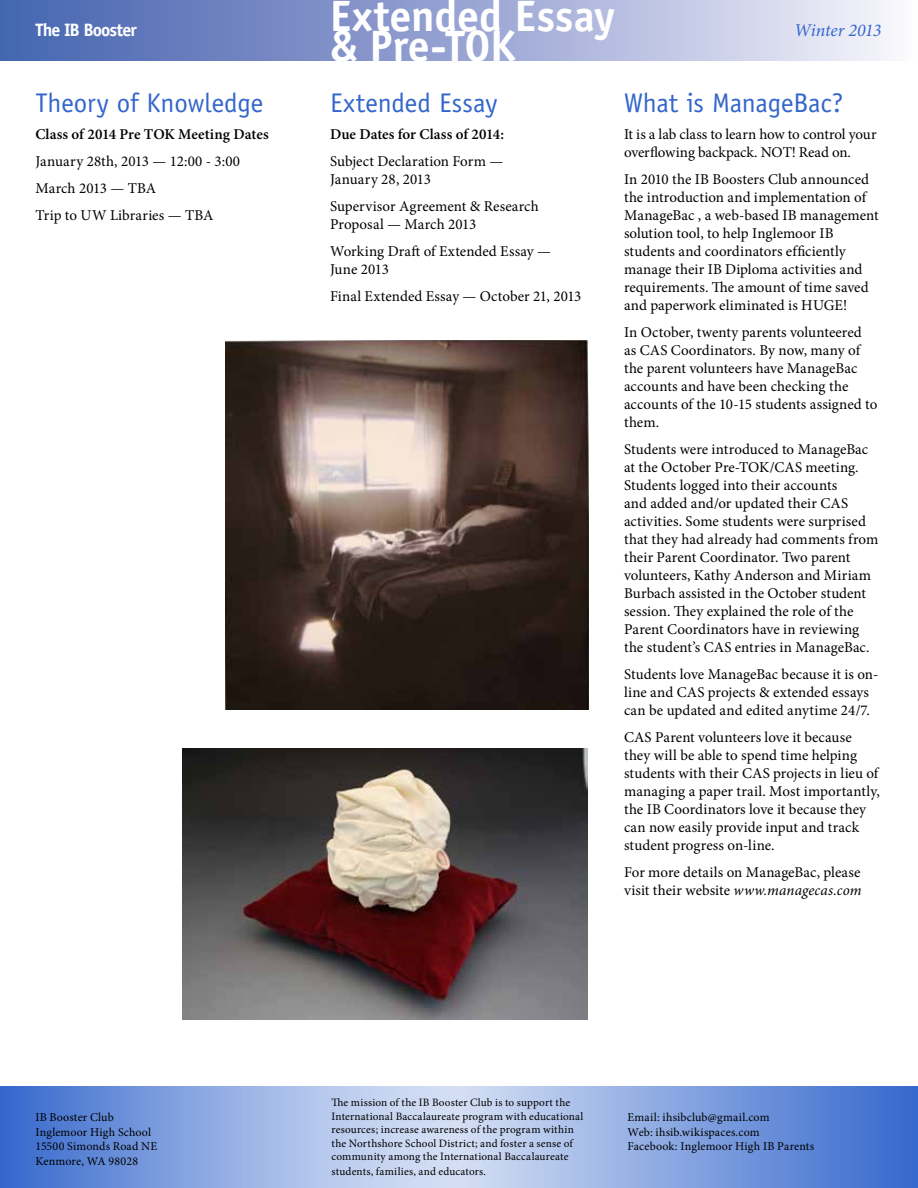
<style>
.page{position:relative;width:918px;height:1188px;background:#fff}
.page>*{position:absolute;margin:0;border:0;box-sizing:border-box;transform-origin:0 0}
.t1{font:700 43.95px "Officina Sans";letter-spacing:-.005em;color:#fff}
.t2{font:27px "Officina Sans";letter-spacing:-.005em;color:#36c}
.t3{font:700 18px "Officina Sans";letter-spacing:-.05em;color:#fff}
.t4{font:italic 18px "Minion Pro";letter-spacing:-.01em;color:#36c}
.t5{font:15px/18px "Minion Pro";color:#000}
.t6{font:600 15px "Minion Pro";letter-spacing:.005em;color:#000}
.t7{font:12px/14.4px "Minion Pro";letter-spacing:.01em;color:#000}
.t8{font:11.25px/13.6px "Minion Pro";letter-spacing:.015em;color:#000}
.s1{font-style:italic}
</style>
<div class="page">
<div style="left:0;top:0;width:918px;height:61px;background:linear-gradient(to right,#405ead,#f5f2fb)"></div>
<svg style="left:0;top:1087px;width:918px;height:100px"></svg>
<img style="left:182px;top:749px;width:406px;height:270px">
<img style="left:226px;top:340px;width:362px;height:370px">
<h1 class="t1" style="left:330px;top:-12px;width:287px">Extended Essay</h1>
<p class="t3" style="left:35px;top:18px;width:103px">The IB Booster</p>
<p class="t4" style="left:794px;top:18px;width:89px">Winter 2013</p>
<h1 class="t1" style="left:330px;top:19px;width:187px">&amp; Pre-TOK</h1>
<h2 class="t2" style="left:35px;top:87px;width:229px">Theory of Knowledge</h2>
<p class="t6" style="left:35px;top:124px;width:235px">Class of 2014 Pre TOK Meeting Dates</p>
<p class="t5" style="left:35px;top:148px;width:206px;line-height:27px">January 28th, 2013 — 12:00 - 3:00<br>March 2013 — TBA<br>Trip to UW Libraries — TBA</p>
<h2 class="t2" style="left:330px;top:87px;width:169px">Extended Essay</h2>
<p class="t6" style="left:330px;top:124px;width:176px">Due Dates for Class of 2014:</p>
<p class="t5" style="left:330px;top:152px;width:175px">Subject Declaration Form —<br>January 28, 2013</p>
<p class="t5" style="left:330px;top:197px;width:210px">Supervisor Agreement &amp; Research<br>Proposal — March 2013</p>
<p class="t5" style="left:330px;top:242px;width:222px">Working Draft of Extended Essay —<br>June 2013</p>
<p class="t5" style="left:330px;top:287px;width:253px">Final Extended Essay — October 21, 2013</p>
<h2 class="t2" style="left:624px;top:87px;width:221px">What is ManageBac?</h2>
<p class="t5" style="left:624px;top:125px;width:254px">It is a lab class to learn how to control your overflowing backpack. NOT! Read on.</p>
<p class="t5" style="left:624px;top:170px;width:256px">In 2010 the IB Boosters Club announced the introduction and implementation of ManageBac , a web-based IB management solution tool, to help Inglemoor IB students and coordinators efficiently manage their IB Diploma activities and requirements. The amount of time saved and paperwork eliminated is HUGE!</p>
<p class="t5" style="left:624px;top:323px;width:255px">In October, twenty parents volunteered as CAS Coordinators. By now, many of the parent volunteers have ManageBac accounts and have been checking the accounts of the 10-15 students assigned to them.</p>
<p class="t5" style="left:624px;top:440px;width:256px">Students were introduced to ManageBac at the October Pre-TOK/CAS meeting.<br>Students logged into their accounts<br>and added and/or updated their CAS activities. Some students were surprised that they had already had comments from their Parent Coordinator. Two parent volunteers, Kathy Anderson and Miriam Burbach assisted in the October student session. They explained the role of the Parent Coordinators have in reviewing the student’s CAS entries in ManageBac.</p>
<p class="t5" style="left:624px;top:665px;width:256px">Students love ManageBac because it is on&shy;line and CAS projects &amp; extended essays can be updated and edited anytime 24/7.</p>
<p class="t5" style="left:624px;top:728px;width:257px">CAS Parent volunteers love it because they will be able to spend time helping students with their CAS projects in lieu of managing a paper trail. Most importantly, the IB Coordinators love it because they can now easily provide input and track student progress on-line.</p>
<p class="t5" style="left:624px;top:863px;width:239px">For more details on ManageBac, please visit their website <span class="s1">www.managecas.com</span></p>
<p class="t7" style="left:35px;top:1110px;width:123px">IB Booster Club<br>Inglemoor High School<br>15500 Simonds Road NE<br>Kenmore, WA 98028</p>
<p class="t8" style="left:331px;top:1096px;width:253px">The mission of the IB Booster Club is to support the International Baccalaureate program with educational resources; increase awareness of the program within the Northshore School District; and foster a sense of community among the International Baccalaureate students, families, and educators.</p>
<p class="t7" style="left:628px;top:1110px;width:188px">Email: ihsibclub@gmail.com<br>Web: ihsib.wikispaces.com<br>Facebook: Inglemoor High IB Parents</p>
</div>
